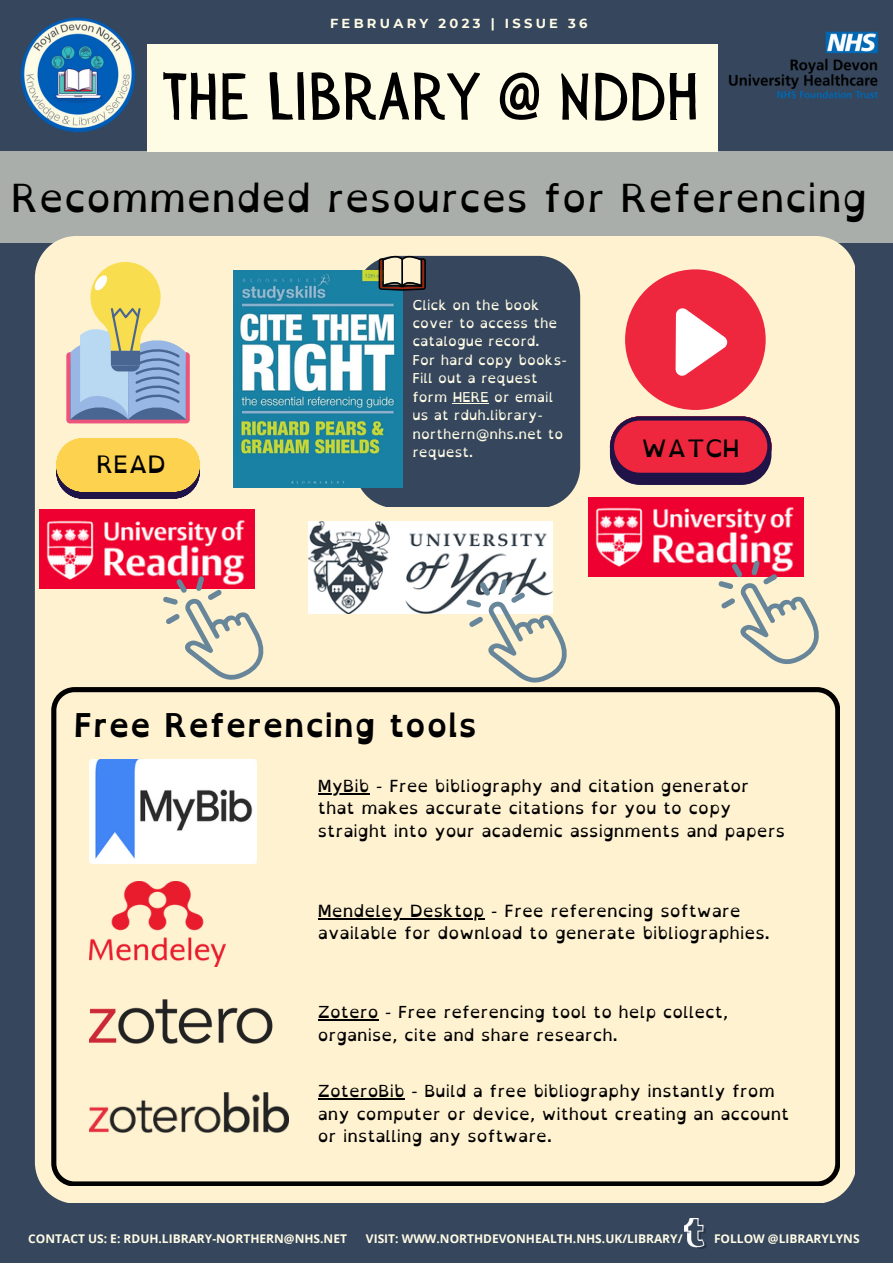
<style>
.page{position:relative;width:893px;height:1264px;background:#fff}
.page>*{position:absolute;margin:0;border:0;box-sizing:border-box;transform-origin:0 0}
.t1{font:67.2px "Sensa Wild Fill";color:#000}
.t2{font:38.7px "Open Dyslexic";color:#000}
.t3{font:700 32.85px "Open Dyslexic";color:#000}
.t4{font:24px "Open Dyslexic";color:#000}
.t5{font:16.8px/22.5px "Open Dyslexic";color:#000}
.t6{font:16.65px/22.5px "Open Dyslexic";color:#000}
.t7{font:16.5px/22.5px "Open Dyslexic";color:#000}
.t8{font:13.65px/18.5px "Open Dyslexic";color:#fffce6}
.t9{font:700 13.05px "Montserrat";letter-spacing:.25em;color:#fffce6}
.t10{font:700 12px "Open Sans";color:#fffce6}
</style>
<div class="page">
<div style="left:0;top:0;width:892px;height:1262px;background:#36465c"></div>
<img style="left:684px;top:1218px;width:22px;height:29px">
<div style="left:0;top:151px;width:892px;height:91px;background:#a9aeab"></div>
<div style="left:147px;top:44px;width:570px;height:107px;background:#fffce6"></div>
<img style="left:20px;top:17px;width:116px;height:116px">
<img style="left:729px;top:32px;width:149px;height:66px">
<div style="left:35px;top:236px;width:820px;height:966px;background:#fff2d1"></div>
<svg style="left:354px;top:256px;width:226px;height:251px"></svg>
<img style="left:233px;top:270px;width:169px;height:217px">
<img style="left:40px;top:509px;width:214px;height:79px">
<img style="left:588px;top:497px;width:215px;height:79px">
<div style="left:625px;top:269px;width:140px;height:141px;background:#ee273f;border-radius:50%"></div>
<svg style="left:675px;top:308px;width:52px;height:68px"></svg>
<svg style="left:610px;top:416px;width:161px;height:69px"></svg>
<div style="left:632px;top:425px;width:116px;height:38px;background:#ee273f"></div>
<svg style="left:717px;top:560px;width:102px;height:104px"></svg>
<div style="left:66px;top:352px;width:124px;height:71px;background:linear-gradient(to right,#ed547c,#ed547c);border-radius:4px"></div>
<svg style="left:70px;top:261px;width:116px;height:158px"></svg>
<svg style="left:56px;top:438px;width:144px;height:61px"></svg>
<div style="left:84px;top:446px;width:88px;height:36px;background:#fcd24f"></div>
<div style="left:52px;top:687px;width:787px;height:499px;background:#fff2d1"></div>
<svg style="left:162px;top:576px;width:102px;height:104px"></svg>
<img style="left:89px;top:759px;width:168px;height:104px">
<img style="left:89px;top:881px;width:136px;height:85px">
<img style="left:89px;top:998px;width:183px;height:54px">
<img style="left:89px;top:1092px;width:199px;height:40px">
<img style="left:308px;top:521px;width:244px;height:93px">
<hr style="left:452px;top:402px;width:37px;height:1px;background:#fffce6">
<hr style="left:318px;top:793px;width:51px;height:1px;background:#000">
<hr style="left:318px;top:918px;width:166px;height:1px;background:#000">
<hr style="left:318px;top:1019px;width:60px;height:1px;background:#000">
<hr style="left:318px;top:1098px;width:86px;height:1px;background:#000">
<svg style="left:465px;top:579px;width:102px;height:104px"></svg>
<svg style="left:378px;top:256px;width:48px;height:35px"></svg>
<p class="t9" style="left:330px;top:15px;width:259px">FEBRUARY 2023 | ISSUE 36</p>
<h1 class="t1" style="left:162px;top:59px;width:538px">THE LIBRARY @ NDDH</h1>
<h2 class="t2" style="left:11px;top:163px;width:857px">Recommended resources for Referencing</h2>
<h3 class="t4" style="left:96px;top:443px;width:71px">READ</h3>
<p class="t8" style="left:412px;top:295px;width:156px">Click on the book cover to access the catalogue record.<br>For hard copy books-<br>Fill out a request form HERE or email us at rduh.library&shy;northern@nhs.net to request.</p>
<h3 class="t4" style="left:641px;top:426px;width:100px">WATCH</h3>
<h3 class="t3" style="left:73px;top:696px;width:405px">Free Referencing tools</h3>
<p class="t6" style="left:318px;top:774px;width:468px">MyBib - Free bibliography and citation generator that makes accurate citations for you to copy straight into your academic assignments and papers</p>
<p class="t5" style="left:318px;top:899px;width:453px">Mendeley Desktop - Free referencing software available for download to generate bibliographies.</p>
<p class="t7" style="left:318px;top:1001px;width:412px">Zotero - Free referencing tool to help collect, organise, cite and share research.</p>
<p class="t6" style="left:318px;top:1079px;width:473px">ZoteroBib - Build a free bibliography instantly from any computer or device, without creating an account or installing any software.</p>
<p class="t10" style="left:28px;top:1230px;width:320px">CONTACT US: E: RDUH.LIBRARY-NORTHERN@NHS.NET</p>
<p class="t10" style="left:366px;top:1230px;width:318px">VISIT: WWW.NORTHDEVONHEALTH.NHS.UK/LIBRARY/</p>
<p class="t10" style="left:714px;top:1230px;width:147px">FOLLOW @LIBRARYLYNS</p>
</div>
